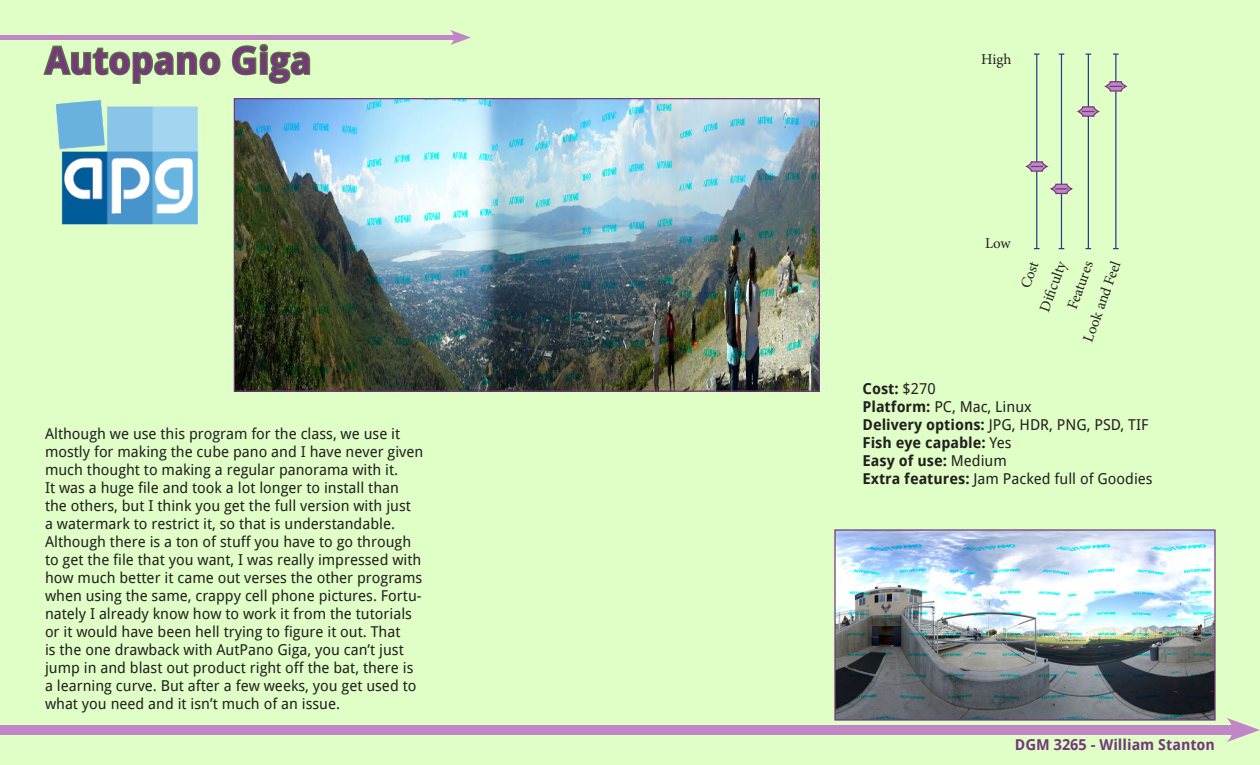
<style>
.page{position:relative;width:1260px;height:765px;background:#e0ffc7}
.page>*{position:absolute;margin:0;border:0;box-sizing:border-box;transform-origin:0 0}
.t1{font:700 37.5px "Droid Sans";color:#733a78}
.t2{font:15px/18px "Droid Sans";color:#231f20}
.t3{font:700 15px "Droid Sans";color:#231f20}
.t4{font:15px "Minion Pro";color:#231f20}
.t5{font:700 15px "Droid Sans";color:#733a78}
.s1{font-weight:400}
.s2{font-weight:700}
</style>
<div class="page">
<div style="left:0;top:35px;width:459px;height:5px;background:#c086c5"></div>
<svg style="left:450px;top:30px;width:21px;height:15px"></svg>
<div style="left:0;top:725px;width:1240px;height:10px;background:#c086c5"></div>
<svg style="left:1227px;top:718px;width:33px;height:24px"></svg>
<hr style="left:1036px;top:54px;width:1px;height:195px;background:#253f8e">
<svg style="left:1034px;top:53px;width:6px;height:2px"></svg>
<hr style="left:1061px;top:54px;width:1px;height:195px;background:#253f8e">
<hr style="left:1088px;top:54px;width:1px;height:195px;background:#253f8e">
<svg style="left:1027px;top:162px;width:20px;height:9px"></svg>
<div style="left:1026px;top:161px;width:22px;height:11px;border:1px solid #733a78;border-radius:5px"></div>
<svg style="left:1031px;top:166px;width:12px;height:1px"></svg>
<svg style="left:1051px;top:184px;width:21px;height:9px"></svg>
<div style="left:1051px;top:184px;width:21px;height:10px;border:1px solid #733a78;border-radius:5px"></div>
<svg style="left:1055px;top:188px;width:13px;height:2px"></svg>
<svg style="left:1078px;top:107px;width:21px;height:9px"></svg>
<div style="left:1078px;top:106px;width:21px;height:11px;border:1px solid #733a78;border-radius:5px"></div>
<svg style="left:1082px;top:111px;width:13px;height:1px"></svg>
<hr style="left:1115px;top:54px;width:1px;height:195px;background:#253f8e">
<svg style="left:1113px;top:53px;width:6px;height:2px"></svg>
<svg style="left:1106px;top:82px;width:20px;height:9px"></svg>
<div style="left:1105px;top:81px;width:22px;height:11px;border:1px solid #733a78;border-radius:5px"></div>
<svg style="left:1110px;top:86px;width:12px;height:1px"></svg>
<svg style="left:43px;top:45px;width:178px;height:39px"></svg>
<svg style="left:231px;top:44px;width:80px;height:40px"></svg>
<img style="left:236px;top:100px;width:582px;height:290px">
<div style="left:234px;top:98px;width:586px;height:294px;border:1px solid #733a78"></div>
<img style="left:836px;top:531px;width:378px;height:188px">
<div style="left:834px;top:529px;width:382px;height:192px;border:1px solid #733a78"></div>
<img style="left:55px;top:100px;width:143px;height:125px">
<p class="t1" style="left:45px;top:34px;width:268px">Autopano Giga</p>
<p class="t2" style="left:45px;top:424px;width:380px">Although we use this program for the class, we use it mostly for making the cube pano and I have never given much thought to making a regular panorama with it.<br>It was a huge file and took a lot longer to install than the others, but I think you get the full version with just<br>a watermark to restrict it, so that is understandable.<br>Although there is a ton of stuff you have to go through to get the file that you want, I was really impressed with how much better it came out verses the other programs when using the same, crappy cell phone pictures. Fortu&shy;nately I already know how to work it from the tutorials or it would have been hell trying to figure it out. That<br>is the one drawback with AutPano Giga, you can’t just jump in and blast out product right off the bat, there is a learning curve. But after a few weeks, you get used to what you need and it isn’t much of an issue.</p>
<p class="t4" style="left:981px;top:50px;width:32px">High</p>
<p class="t4" style="left:985px;top:233px;width:27px">Low</p>
<p class="t4" style="left:1078px;top:338px;width:86px;rotate:-70deg">Look and Feel</p>
<p class="t4" style="left:1015px;top:284px;width:29px;rotate:-70deg">Cost</p>
<p class="t4" style="left:1034px;top:308px;width:54px;rotate:-70deg">Difi culty</p>
<p class="t4" style="left:1062px;top:305px;width:52px;rotate:-70deg">Features</p>
<p class="t3" style="left:862px;top:378px;width:75px">Cost: <span class="s1">$270</span></p>
<p class="t2" style="left:862px;top:397px;width:171px"><span class="s2">Platform:</span> PC, Mac, Linux</p>
<p class="t2" style="left:862px;top:415px;width:288px"><span class="s2">Delivery options:</span> JPG, HDR, PNG, PSD, TIF</p>
<p class="t3" style="left:862px;top:432px;width:151px">Fish eye capable: <span class="s1">Yes</span></p>
<p class="t3" style="left:862px;top:450px;width:146px">Easy of use: <span class="s1">Medium</span></p>
<p class="t2" style="left:862px;top:469px;width:292px"><span class="s2">Extra features:</span> Jam Packed full of Goodies</p>
<p class="t5" style="left:1015px;top:734px;width:202px">DGM 3265 - William Stanton</p>
</div>
